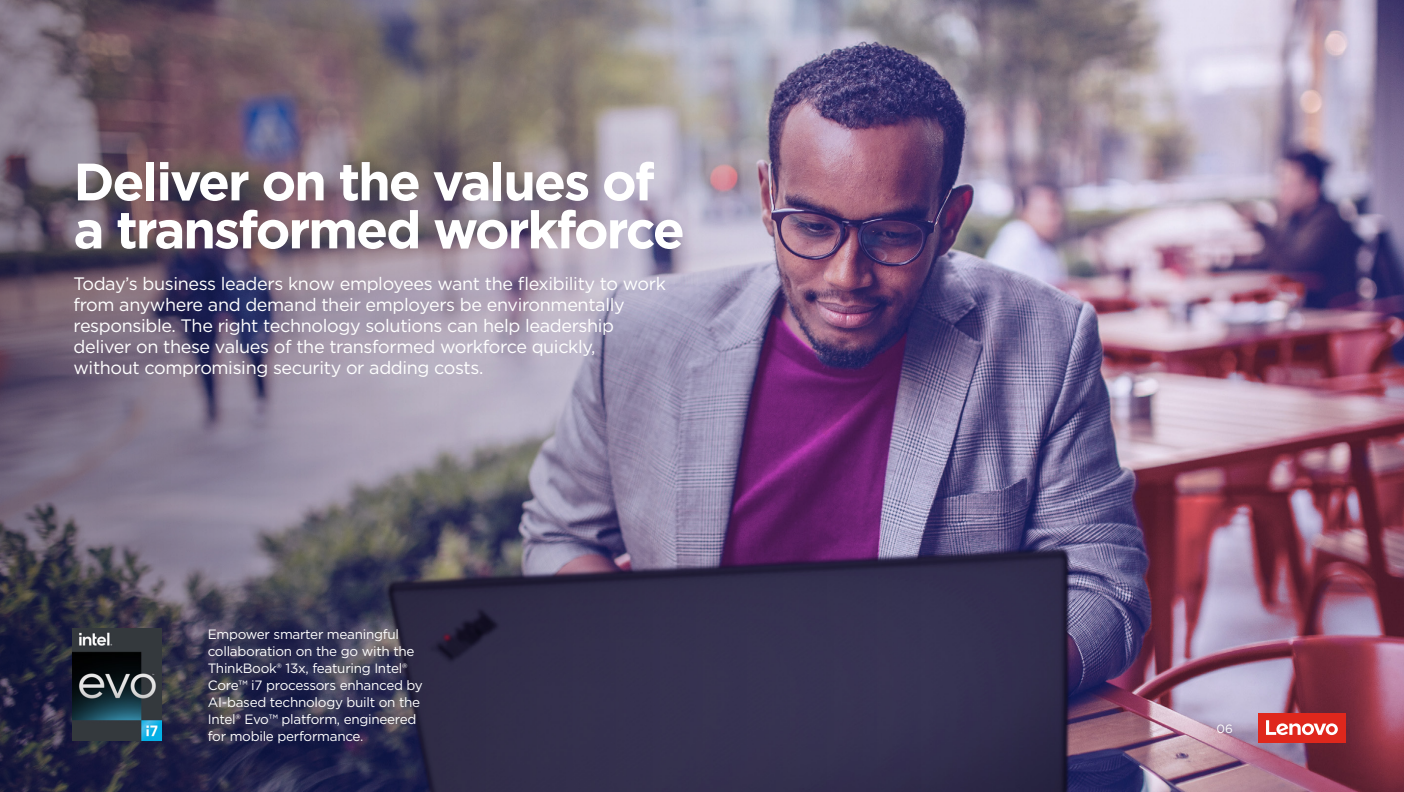
<style>
.page{position:relative;width:1404px;height:792px;background:#fff}
.page>*{position:absolute;margin:0;border:0;box-sizing:border-box;transform-origin:0 0}
.t1{font:700 52.5px/48px "Gotham";letter-spacing:-.04em;color:#fff}
.t2{font:18px/21px "Gotham";letter-spacing:-.02em;color:#fff}
.t3{font:13.5px/16.8px "Gotham";letter-spacing:-.02em;color:#fff}
.t4{font:12px "Gotham";color:#fff}
</style>
<div class="page">
<img style="left:924px;top:0;width:480px;height:792px">
<img style="left:0;top:0;width:924px;height:792px">
<div style="left:1258px;top:713px;width:88px;height:30px;background:#df271c"></div>
<svg style="left:1266px;top:720px;width:72px;height:15px"></svg>
<img style="left:72px;top:628px;width:90px;height:112px">
<h1 class="t1" style="left:74px;top:157px;width:613px">Deliver on the values of a transformed workforce</h1>
<p class="t2" style="left:74px;top:272px;width:594px">Today’s business leaders know employees want the flexibility to work from anywhere and demand their employers be environmentally responsible. The right technology solutions can help leadership deliver on these values of the transformed workforce quickly, without compromising security or adding costs.</p>
<p class="t3" style="left:208px;top:626px;width:217px">Empower smarter meaningful collaboration on the go with the<br>ThinkBook® 13x, featuring Intel®<br>Core™ i7 processors enhanced by<br>AI-based technology built on the<br>Intel® Evo™ platform, engineered for mobile performance.</p>
<p class="t4" style="left:1217px;top:721px;width:18px">06</p>
</div>
